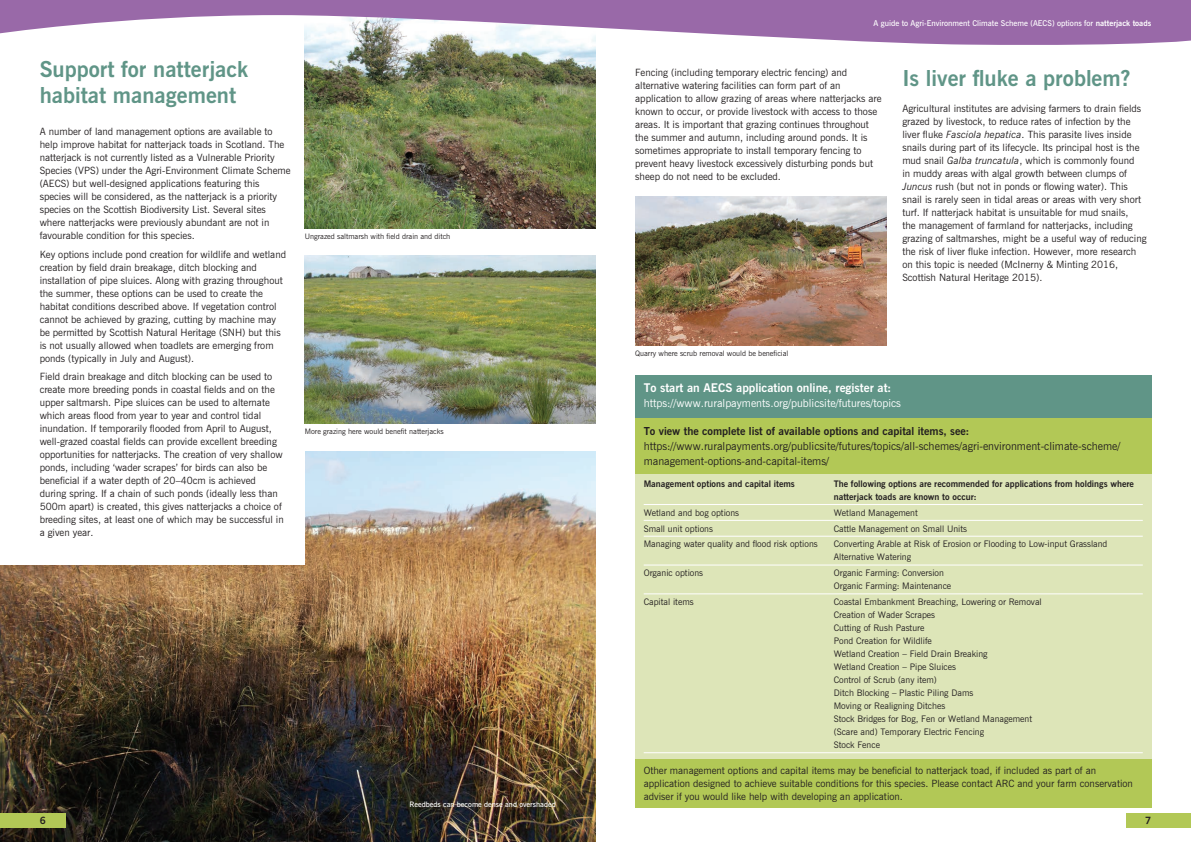
<style>
.page{position:relative;width:1191px;height:842px;background:#fff}
.page>*{position:absolute;margin:0;border:0;box-sizing:border-box;transform-origin:0 0}
.t1{font:700 22px/26px "News Gothic BT";color:#609587}
.t2{font:700 12px "News Gothic BT";color:#fff}
.t3{font:11px/15px "News Gothic BT";color:#231f20}
.t4{font:700 11px "News Gothic BT";color:#231f20}
.t5{font:11px "News Gothic BT";color:#fff}
.t6{font:10px/13px "News Gothic BT";color:#231f20}
.t7{font:700 10px "News Gothic BT";color:#231f20}
.t8{font:9px/13px "News Gothic BT";color:#231f20}
.t9{font:700 9px/13px "News Gothic BT";color:#231f20}
.t10{font:600 8px "News Gothic BT";color:#fff}
.t11{font:7.5px "News Gothic BT";color:#231f20}
.t12{font:600 7.5px "News Gothic BT";color:#fff}
.s1{font-weight:700}
.s2{font-style:italic}
</style>
<div class="page">
<div style="left:1125px;top:814px;width:66px;height:14px;background:#b2c856"></div>
<img style="left:0;top:452px;width:595px;height:390px">
<div style="left:0;top:392px;width:305px;height:173px;background:#fff"></div>
<div style="left:635px;top:469px;width:516px;height:325px;background:#dde5b8"></div>
<img style="left:305px;top:47px;width:290px;height:181px">
<div style="left:635px;top:376px;width:516px;height:42px;background:#609587"></div>
<div style="left:635px;top:418px;width:516px;height:55px;background:#b2c856"></div>
<div style="left:635px;top:759px;width:516px;height:49px;background:#b2c856"></div>
<img style="left:305px;top:255px;width:290px;height:168px">
<img style="left:635px;top:196px;width:251px;height:149px">
<hr style="left:643px;top:504px;width:499px;height:1px;background:#fff">
<hr style="left:643px;top:520px;width:499px;height:1px;background:#fff">
<hr style="left:643px;top:536px;width:499px;height:1px;background:#fff">
<hr style="left:643px;top:565px;width:499px;height:1px;background:#fff">
<hr style="left:643px;top:593px;width:499px;height:1px;background:#fff">
<hr style="left:643px;top:752px;width:499px;height:1px;background:#fff">
<div style="left:0;top:814px;width:65px;height:14px;background:#b2c856"></div>
<svg style="left:0;top:0;width:1191px;height:47px;fill:#9969a8"></svg>
<h1 class="t1" style="left:40px;top:56px;width:210px">Support for natterjack habitat management</h1>
<p class="t6" style="left:40px;top:125px;width:252px">A number of land management options are available to help improve habitat for natterjack toads in Scotland. The natterjack is not currently listed as a Vulnerable Priority Species (VPS) under the Agri-Environment Climate Scheme (AECS) but well-designed applications featuring this species will be considered, as the natterjack is a priority species on the Scottish Biodiversity List. Several sites where natterjacks were previously abundant are not in favourable condition for this species.</p>
<p class="t6" style="left:40px;top:247px;width:248px">Key options include pond creation for wildlife and wetland creation by field drain breakage, ditch blocking and installation of pipe sluices. Along with grazing throughout the summer, these options can be used to create the habitat conditions described above. If vegetation control cannot be achieved by grazing, cutting by machine may be permitted by Scottish Natural Heritage (SNH) but this is not usually allowed when toadlets are emerging from ponds (typically in July and August).</p>
<p class="t6" style="left:40px;top:370px;width:245px">Field drain breakage and ditch blocking can be used to create more breeding ponds in coastal fields and on the upper saltmarsh. Pipe sluices can be used to alternate which areas flood from year to year and control tidal inundation. If temporarily flooded from April to August, well-grazed coastal fields can provide excellent breeding opportunities for natterjacks. The creation of very shallow ponds, including ‘wader scrapes’ for birds can also be beneficial if a water depth of 20–40cm is achieved during spring. If a chain of such ponds (ideally less than 500m apart) is created, this gives natterjacks a choice of breeding sites, at least one of which may be successful in a given year.</p>
<p class="t11" style="left:305px;top:232px;width:147px">Ungrazed saltmarsh with field drain and ditch</p>
<p class="t11" style="left:305px;top:427px;width:140px">More grazing here would benefit natterjacks</p>
<p class="t7" style="left:40px;top:814px;width:8px">6</p>
<p class="t12" style="left:409px;top:800px;width:148px">Reedbeds can become dense and overshaded</p>
<p class="t10" style="left:873px;top:18px;width:279px">A guide to Agri-Environment Climate Scheme (AECS) options for <span class="s1">natterjack toads</span></p>
<p class="t6" style="left:635px;top:66px;width:248px">Fencing (including temporary electric fencing) and alternative watering facilities can form part of an application to allow grazing of areas where natterjacks are known to occur, or provide livestock with access to those areas. It is important that grazing continues throughout the summer and autumn, including around ponds. It is sometimes appropriate to install temporary fencing to prevent heavy livestock excessively disturbing ponds but sheep do not need to be excluded.</p>
<h1 class="t1" style="left:902px;top:65px;width:230px">Is liver fluke a problem?</h1>
<p class="t6" style="left:902px;top:102px;width:246px">Agricultural institutes are advising farmers to drain fields grazed by livestock, to reduce rates of infection by the liver fluke <span class="s2">Fasciola hepatica</span>. This parasite lives inside snails during part of its lifecycle. Its principal host is the mud snail <span class="s2">Galba truncatula</span>, which is commonly found<br>in muddy areas with algal growth between clumps of <span class="s2">Juncus</span> rush (but not in ponds or flowing water). This snail is rarely seen in tidal areas or areas with very short turf. If natterjack habitat is unsuitable for mud snails,<br>the management of farmland for natterjacks, including grazing of saltmarshes, might be a useful way of reducing the risk of liver fluke infection. However, more research on this topic is needed (McInerny &amp; Minting 2016, Scottish Natural Heritage 2015).</p>
<p class="t11" style="left:635px;top:349px;width:155px">Quarry where scrub removal would be beneficial</p>
<p class="t2" style="left:643px;top:380px;width:249px">To start an AECS application online, register at:</p>
<p class="t5" style="left:643px;top:396px;width:259px">https://www.ruralpayments.org/publicsite/futures/topics</p>
<p class="t4" style="left:643px;top:424px;width:327px">To view the complete list of available options and capital items, see:</p>
<p class="t3" style="left:643px;top:438px;width:478px">https://www.ruralpayments.org/publicsite/futures/topics/all-schemes/agri-environment-climate-scheme/ management-options-and-capital-items/</p>
<p class="t9" style="left:643px;top:477px;width:153px">Management options and capital items</p>
<p class="t9" style="left:833px;top:477px;width:302px">The following options are recommended for applications from holdings where natterjack toads are known to occur:</p>
<p class="t8" style="left:643px;top:506px;width:97px">Wetland and bog options</p>
<p class="t8" style="left:833px;top:506px;width:85px">Wetland Management</p>
<p class="t8" style="left:643px;top:522px;width:71px">Small unit options</p>
<p class="t8" style="left:833px;top:522px;width:135px">Cattle Management on Small Units</p>
<p class="t8" style="left:643px;top:538px;width:175px">Managing water quality and flood risk options</p>
<p class="t8" style="left:833px;top:538px;width:275px">Converting Arable at Risk of Erosion or Flooding to Low-input Grassland<br>Alternative Watering</p>
<p class="t8" style="left:643px;top:566px;width:61px">Organic options</p>
<p class="t8" style="left:833px;top:566px;width:119px">Organic Farming: Conversion<br>Organic Farming: Maintenance</p>
<p class="t8" style="left:643px;top:595px;width:52px">Capital items</p>
<p class="t8" style="left:833px;top:595px;width:209px">Coastal Embankment Breaching, Lowering or Removal<br>Creation of Wader Scrapes<br>Cutting of Rush Pasture<br>Pond Creation for Wildlife<br>Wetland Creation – Field Drain Breaking<br>Wetland Creation – Pipe Sluices<br>Control of Scrub (any item)<br>Ditch Blocking – Plastic Piling Dams<br>Moving or Realigning Ditches<br>Stock Bridges for Bog, Fen or Wetland Management (Scare and) Temporary Electric Fencing<br>Stock Fence</p>
<p class="t6" style="left:643px;top:764px;width:491px">Other management options and capital items may be beneficial to natterjack toad, if included as part of an application designed to achieve suitable conditions for this species. Please contact ARC and your farm conservation adviser if you would like help with developing an application.</p>
<p class="t7" style="left:1145px;top:814px;width:8px">7</p>
</div>
